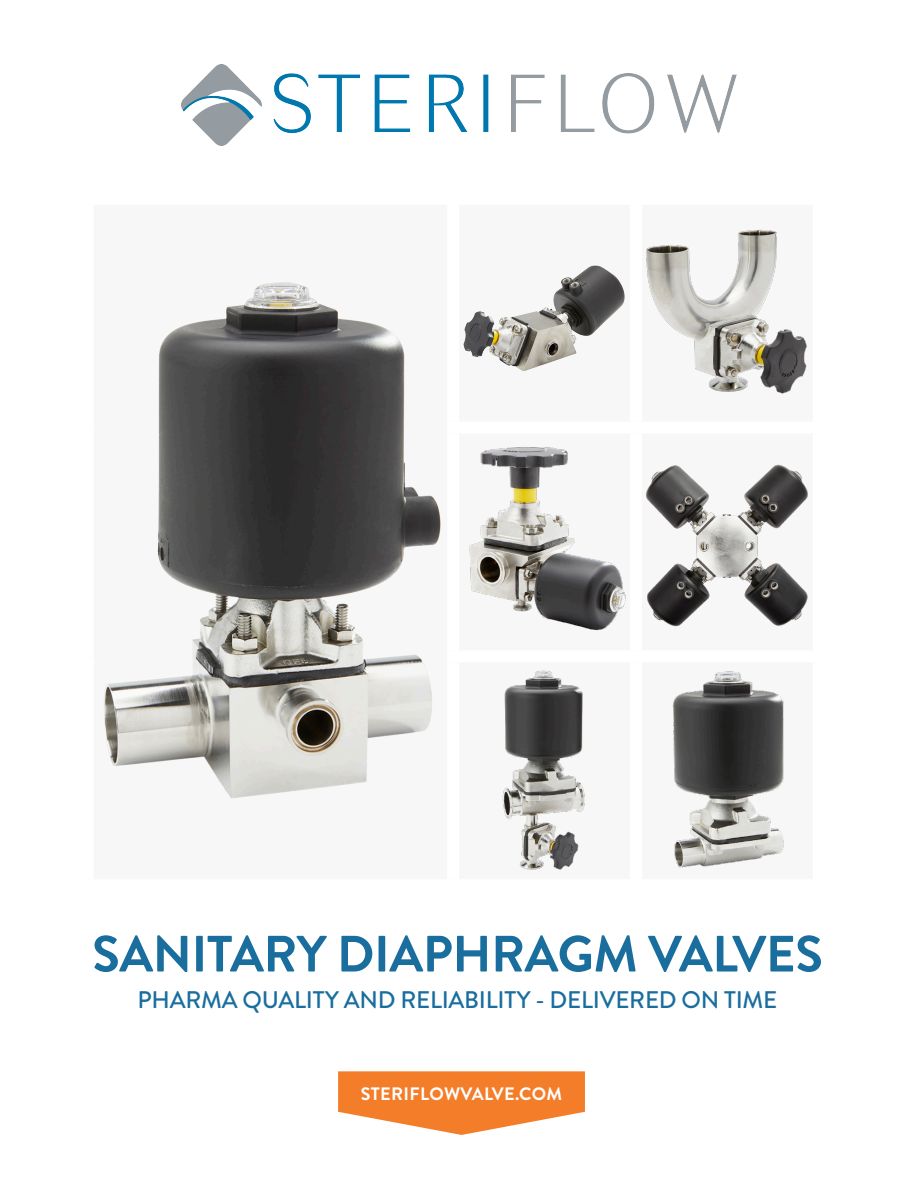
<style>
.page{position:relative;width:918px;height:1188px;background:#fff}
.page>*{position:absolute;margin:0;border:0;box-sizing:border-box;transform-origin:0 0}
.t1{font:700 51px "Brandon Grotesque";letter-spacing:-.01em;color:#196e9e}
.t2{font:500 24px "Brandon Grotesque";letter-spacing:-.01em;color:#196e9e}
.t3{font:700 18px "Brandon Grotesque";letter-spacing:.02em;color:#fff}
</style>
<div class="page">
<img style="left:182px;top:65px;width:554px;height:80px">
<img style="left:517px;top:265px;width:108px;height:107px">
<img style="left:646px;top:229px;width:161px;height:165px">
<img style="left:517px;top:670px;width:68px;height:200px">
<img style="left:517px;top:446px;width:90px;height:185px">
<img style="left:607px;top:464px;width:201px;height:163px">
<img style="left:672px;top:671px;width:112px;height:197px">
<svg style="left:338px;top:1071px;width:247px;height:64px"></svg>
<img style="left:103px;top:282px;width:414px;height:538px">
<p class="t1" style="left:92px;top:918px;width:732px">SANITARY DIAPHRAGM VALVES</p>
<p class="t2" style="left:138px;top:983px;width:641px">PHARMA QUALITY AND RELIABILITY - DELIVERED ON TIME</p>
<p class="t3" style="left:361px;top:1081px;width:203px">STERIFLOWVALVE.COM</p>
</div>
